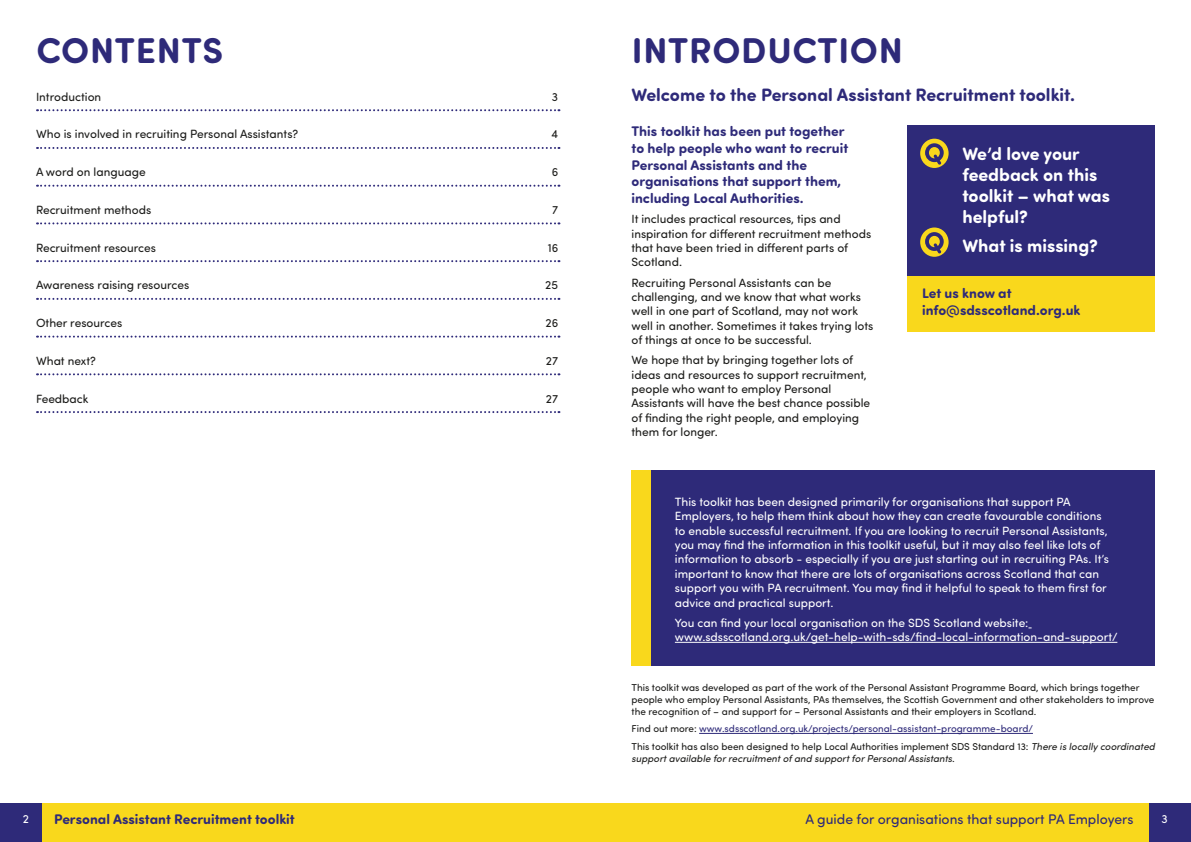
<style>
.page{position:relative;width:1191px;height:842px;background:#fff}
.page>*{position:absolute;margin:0;border:0;box-sizing:border-box;transform-origin:0 0}
.H2_-_Title_Heading{font:700 36px "Sofia Pro Soft";letter-spacing:.02em;color:#2e2a79}
.H3_-_Sub_Heading{font:700 18px/21px "Sofia Pro Soft";color:#fff}
.H3_-_Sub_Heading-2{font:700 18px "Sofia Pro Soft";color:#2e2a79}
.First_Paragraph_-_new_section{font:700 14px/16.8px "Sofia Pro Soft";color:#2e2a79}
.t1{font:14px "Sofia Pro Soft";color:#2e2a79}
.H4_-_Sub_Sub_Heading{font:700 14px/16.8px "Sofia Pro Soft";color:#2e2a79}
.Paragraph{font:12px/14.4px "Sofia Pro Soft";color:#1d1d1b}
.Paragraph-2{font:12px/14.4px "Sofia Pro Soft";color:#fff}
.Superscript_Reference_Text{font:10px/12px "Sofia Pro Soft";color:#1d1d1b}
.Superscript_Reference_Text-2{font:italic 10px/12px "Sofia Pro Soft";color:#1d1d1b}
.Superscript_Reference_Text-3{font:10px "Sofia Pro Soft";color:#2e2a79}
.s1{color:#1d1d1b}
.s2{font-style:normal}
</style>
<div class="page">
<div style="left:0;top:804px;width:1191px;height:38px;background:#f9d81c"></div>
<div style="left:0;top:804px;width:41px;height:38px;background:#2e2a79"></div>
<div style="left:1149px;top:804px;width:42px;height:38px;background:#2e2a79"></div>
<div style="left:631px;top:471px;width:524px;height:195px;background:#2e2a79"></div>
<div style="left:631px;top:471px;width:20px;height:195px;background:#f9d81c"></div>
<div style="left:907px;top:125px;width:248px;height:152px;background:#2e2a79"></div>
<div style="left:920px;top:139px;width:28px;height:29px;background:#f9d81c;border-radius:50%"></div>
<svg style="left:925px;top:143px;width:18px;height:22px"></svg>
<div style="left:907px;top:276px;width:248px;height:55px;background:#f9d81c"></div>
<svg style="left:920px;top:227px;width:28px;height:30px"></svg>
<svg style="left:925px;top:232px;width:18px;height:22px"></svg>
<hr style="left:699px;top:733px;width:334px;height:1px;background:#2e2a79">
<svg style="left:37px;top:109px;width:522px;height:2px"></svg>
<svg style="left:37px;top:147px;width:522px;height:2px"></svg>
<svg style="left:37px;top:185px;width:522px;height:2px"></svg>
<svg style="left:37px;top:222px;width:522px;height:2px"></svg>
<svg style="left:37px;top:260px;width:522px;height:2px"></svg>
<svg style="left:37px;top:298px;width:522px;height:2px"></svg>
<svg style="left:37px;top:336px;width:522px;height:2px"></svg>
<svg style="left:37px;top:373px;width:522px;height:2px"></svg>
<svg style="left:37px;top:411px;width:522px;height:2px"></svg>
<hr style="left:675px;top:642px;width:442px;height:1px;background:#fff">
<h2 class="H2_-_Title_Heading" style="left:36px;top:24px;width:188px">CONTENTS</h2>
<p class="Paragraph" style="left:36px;top:89px;width:67px">Introduction</p>
<p class="Paragraph" style="left:552px;top:89px;width:8px">3</p>
<p class="Paragraph" style="left:36px;top:127px;width:264px">Who is involved in recruiting Personal Assistants?</p>
<p class="Paragraph" style="left:551px;top:127px;width:8px">4</p>
<p class="Paragraph" style="left:36px;top:164px;width:111px">A word on language</p>
<p class="Paragraph" style="left:551px;top:164px;width:8px">6</p>
<p class="Paragraph" style="left:36px;top:202px;width:117px">Recruitment methods</p>
<p class="Paragraph" style="left:552px;top:202px;width:7px">7</p>
<p class="Paragraph" style="left:36px;top:240px;width:121px">Recruitment resources</p>
<p class="Paragraph" style="left:548px;top:240px;width:12px">16</p>
<p class="Paragraph" style="left:36px;top:277px;width:155px">Awareness raising resources</p>
<p class="Paragraph" style="left:545px;top:277px;width:14px">25</p>
<p class="Paragraph" style="left:36px;top:315px;width:88px">Other resources</p>
<p class="Paragraph" style="left:545px;top:315px;width:14px">26</p>
<p class="Paragraph" style="left:36px;top:353px;width:61px">What next?</p>
<p class="Paragraph" style="left:546px;top:353px;width:14px">27</p>
<p class="Paragraph" style="left:36px;top:391px;width:54px">Feedback</p>
<p class="Paragraph" style="left:546px;top:391px;width:14px">27</p>
<h2 class="H2_-_Title_Heading" style="left:632px;top:24px;width:272px">INTRODUCTION</h2>
<h3 class="H3_-_Sub_Heading-2" style="left:631px;top:82px;width:445px">Welcome to the Personal Assistant Recruitment toolkit.</h3>
<p class="First_Paragraph_-_new_section" style="left:631px;top:122px;width:218px">This toolkit has been put together to help people who want to recruit<br>Personal Assistants and the organisations that support them, including Local Authorities.</p>
<p class="Paragraph" style="left:631px;top:211px;width:241px">It includes practical resources, tips and inspiration for different recruitment methods that have been tried in different parts of Scotland.</p>
<p class="Paragraph" style="left:631px;top:275px;width:243px">Recruiting Personal Assistants can be challenging, and we know that what works well in one part of Scotland, may not work well in another. Sometimes it takes trying lots of things at once to be successful.</p>
<p class="Paragraph" style="left:631px;top:352px;width:240px">We hope that by bringing together lots of ideas and resources to support recruitment, people who want to employ Personal Assistants will have the best chance possible of finding the right people, and employing them for longer.</p>
<h3 class="H3_-_Sub_Heading" style="left:962px;top:142px;width:149px">We’d love your feedback on this toolkit – what was helpful?</h3>
<h3 class="H3_-_Sub_Heading" style="left:962px;top:234px;width:137px">What is missing?</h3>
<h4 class="H4_-_Sub_Sub_Heading" style="left:922px;top:284px;width:160px">Let us know at info@sdsscotland.org.uk</h4>
<p class="Paragraph-2" style="left:675px;top:494px;width:436px">This toolkit has been designed primarily for organisations that support PA Employers, to help them think about how they can create favourable conditions to enable successful recruitment. If you are looking to recruit Personal Assistants, you may find the information in this toolkit useful, but it may also feel like lots of information to absorb - especially if you are just starting out in recruiting PAs. It’s important to know that there are lots of organisations across Scotland that can support you with PA recruitment. You may find it helpful to speak to them first for advice and practical support.</p>
<p class="Paragraph-2" style="left:675px;top:615px;width:444px">You can find your local organisation on the SDS Scotland website: www.sdsscotland.org.uk/get-help-with-sds/find-local-information-and-support/</p>
<p class="Superscript_Reference_Text" style="left:631px;top:681px;width:524px">This toolkit was developed as part of the work of the Personal Assistant Programme Board, which brings together people who employ Personal Assistants, PAs themselves, the Scottish Government and other stakeholders to improve the recognition of – and support for – Personal Assistants and their employers in Scotland.</p>
<p class="Superscript_Reference_Text-3" style="left:631px;top:722px;width:403px"><span class="s1">Find out more:</span> www.sdsscotland.org.uk/projects/personal-assistant-programme-board/</p>
<p class="Superscript_Reference_Text-2" style="left:631px;top:740px;width:525px"><span class="s2">This toolkit has also been designed to help Local Authorities implement SDS Standard 13:</span> There is locally coordinated support available for recruitment of and support for Personal Assistants.</p>
<p class="Paragraph-2" style="left:23px;top:811px;width:8px">2</p>
<p class="First_Paragraph_-_new_section" style="left:54px;top:810px;width:242px">Personal Assistant Recruitment toolkit</p>
<p class="t1" style="left:805px;top:809px;width:330px">A guide for organisations that support PA Employers</p>
<p class="Paragraph-2" style="left:1161px;top:811px;width:8px">3</p>
</div>
